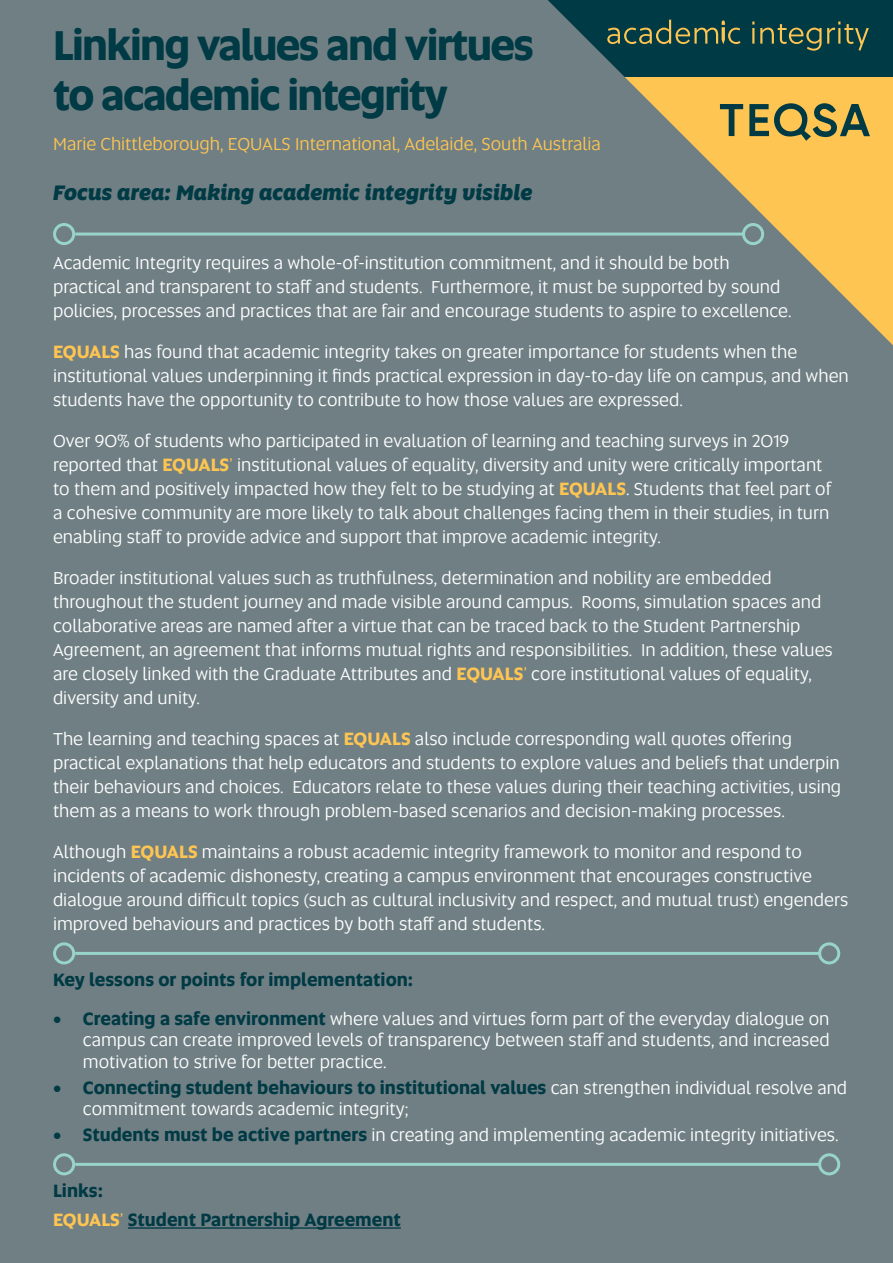
<style>
.page{position:relative;width:893px;height:1263px;background:#707f84}
.page>*{position:absolute;margin:0;border:0;box-sizing:border-box;transform-origin:0 0}
.t1{font:700 42px/50.4px "Altis Uni SA";letter-spacing:-.04em;color:#003a44}
.t2{font:italic 800 21px "Altis Uni SA";color:#003a44}
.Normal__Web{font:18px/24px "Altis Uni SA";color:#fff}
.Normal__Web-2{font:700 18px "Altis Uni SA";color:#003a44}
.t3{font:18px "Altis Uni SA";color:#fec552}
.s1{font-weight:700;color:#fec552}
.s2{color:#fec552}
.s3{color:#003a44}
.s4{font-weight:700;color:#003a44}
.s5{font-weight:400;color:#fec552}
</style>
<div class="page">
<svg style="left:625px;top:77px;width:268px;height:268px"></svg>
<svg style="left:548px;top:0;width:345px;height:77px;background:#19484b"></svg>
<svg style="left:749px;top:102px;width:121px;height:39px;background:#9e904c"></svg>
<svg style="left:720px;top:104px;width:23px;height:32px"></svg>
<hr style="left:128px;top:1227px;width:273px;height:2px;background:#003a44">
<div style="left:53px;top:223px;width:22px;height:22px;border:3px solid #98d4c9;border-radius:50%"></div>
<hr style="left:75px;top:233px;width:687px;height:3px;background:#98d4c9">
<div style="left:743px;top:224px;width:20px;height:20px;background:#707f84;border-radius:50%"></div>
<div style="left:742px;top:223px;width:22px;height:22px;border:3px solid #98d4c9;border-radius:50%"></div>
<div style="left:53px;top:942px;width:22px;height:22px;border:3px solid #98d4c9;border-radius:50%"></div>
<hr style="left:75px;top:952px;width:764px;height:3px;background:#98d4c9">
<div style="left:820px;top:944px;width:19px;height:19px;background:#707f84;border-radius:50%"></div>
<div style="left:818px;top:942px;width:22px;height:22px;border:3px solid #98d4c9;border-radius:50%"></div>
<div style="left:53px;top:1153px;width:22px;height:22px;border:3px solid #98d4c9;border-radius:50%"></div>
<hr style="left:75px;top:1163px;width:764px;height:3px;background:#98d4c9">
<div style="left:820px;top:1155px;width:19px;height:19px;background:#707f84;border-radius:50%"></div>
<div style="left:818px;top:1153px;width:22px;height:22px;border:3px solid #98d4c9;border-radius:50%"></div>
<p class="t1" style="left:53px;top:18px;width:482px">Linking values and virtues to academic integrity</p>
<p class="t3" style="left:53px;top:131px;width:549px">Marie Chittleborough, EQUALS International, Adelaide, South Australia</p>
<p class="t2" style="left:53px;top:177px;width:481px">Focus area: Making academic integrity visible</p>
<p class="Normal__Web" style="left:53px;top:250px;width:740px">Academic Integrity requires a whole-of-institution commitment, and it should be both practical and transparent to staff and students. Furthermore, it must be supported by sound policies, processes and practices that are fair and encourage students to aspire to excellence.</p>
<p class="Normal__Web" style="left:53px;top:339px;width:797px"><span class="s1">EQUALS</span> has found that academic integrity takes on greater importance for students when the institutional values underpinning it finds practical expression in day-to-day life on campus, and when students have the opportunity to contribute to how those values are expressed.</p>
<p class="Normal__Web" style="left:53px;top:428px;width:779px">Over 90% of students who participated in evaluation of learning and teaching surveys in 2019 reported that <span class="s1">EQUALS</span><span class="s2">’</span> institutional values of equality, diversity and unity were critically important to them and positively impacted how they felt to be studying at <span class="s1">EQUALS</span>. Students that feel part of a cohesive community are more likely to talk about challenges facing them in their studies, in turn enabling staff to provide advice and support that improve academic integrity.</p>
<p class="Normal__Web" style="left:53px;top:565px;width:781px">Broader institutional values such as truthfulness, determination and nobility are embedded throughout the student journey and made visible around campus. Rooms, simulation spaces and collaborative areas are named after a virtue that can be traced back to the Student Partnership Agreement, an agreement that informs mutual rights and responsibilities. In addition, these values are closely linked with the Graduate Attributes and <span class="s1">EQUALS</span><span class="s2">’</span> core institutional values of equality, diversity and unity.</p>
<p class="Normal__Web" style="left:53px;top:726px;width:790px">The learning and teaching spaces at <span class="s1">EQUALS</span> also include corresponding wall quotes offering practical explanations that help educators and students to explore values and beliefs that underpin their behaviours and choices. Educators relate to these values during their teaching activities, using them as a means to work through problem-based scenarios and decision-making processes.</p>
<p class="Normal__Web" style="left:53px;top:839px;width:797px">Although <span class="s1">EQUALS</span> maintains a robust academic integrity framework to monitor and respond to incidents of academic dishonesty, creating a campus environment that encourages constructive dialogue around difficult topics (such as cultural inclusivity and respect, and mutual trust) engenders improved behaviours and practices by both staff and students.</p>
<p class="Normal__Web-2" style="left:53px;top:966px;width:362px">Key lessons or points for implementation:</p>
<p class="Normal__Web" style="left:83px;top:1007px;width:748px;line-height:21.6px;text-align:justify;text-indent:-30px"><span class="s3">•</span> <span class="s4">Creating a safe environment</span> where values and virtues form part of the everyday dialogue on campus can create improved levels of transparency between staff and students, and increased motivation to strive for better practice.</p>
<p class="Normal__Web" style="left:83px;top:1076px;width:766px;line-height:21.6px;text-indent:-30px"><span class="s3">•</span> <span class="s4">Connecting student behaviours to institutional values</span> can strengthen individual resolve and commitment towards academic integrity;</p>
<p class="Normal__Web" style="left:53px;top:1122px;width:787px"><span class="s3">•</span> <span class="s4">Students must be active partners</span> in creating and implementing academic integrity initiatives.</p>
<p class="Normal__Web-2" style="left:53px;top:1177px;width:51px">Links:</p>
<p class="Normal__Web-2" style="left:53px;top:1206px;width:349px"><span class="s2">EQUALS</span><span class="s5">’</span> Student Partnership Agreement</p>
</div>
